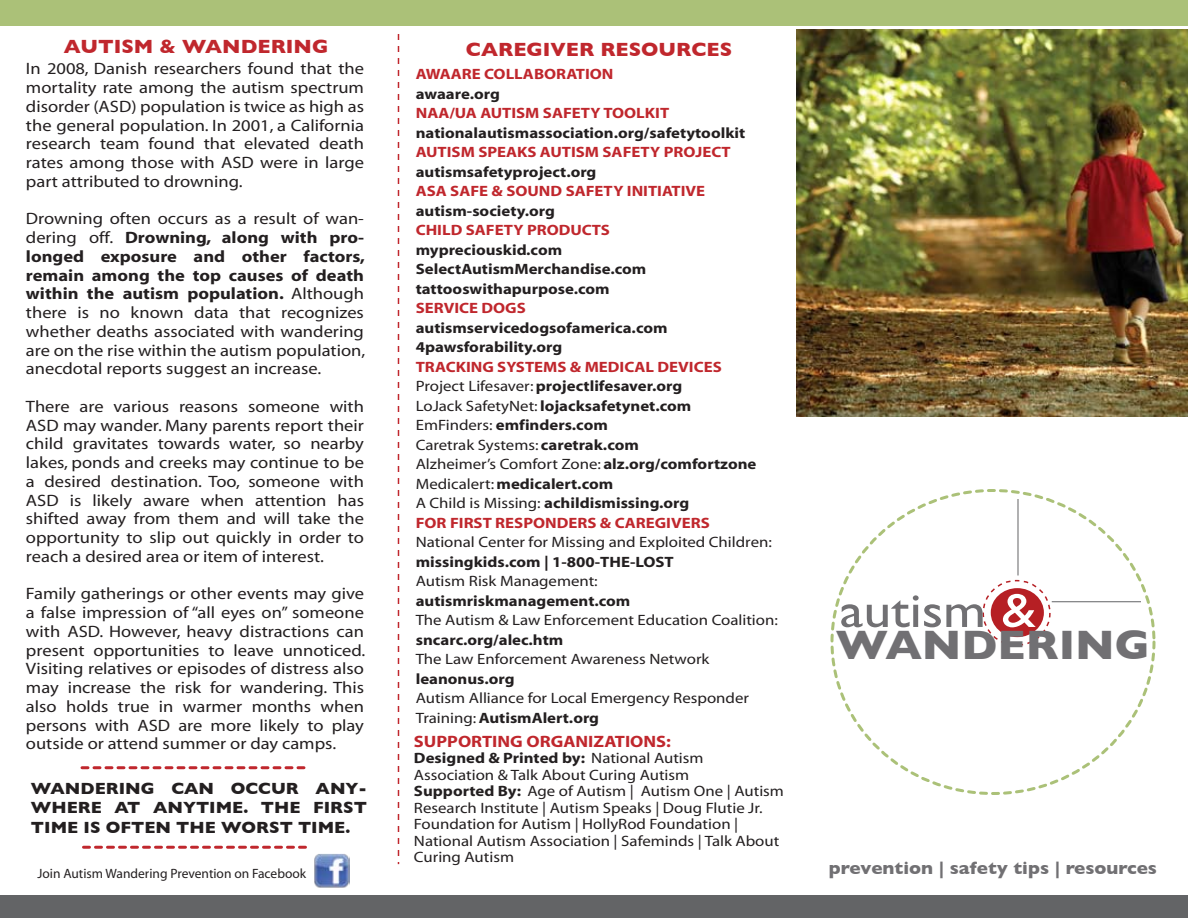
<style>
.page{position:relative;width:1188px;height:918px;background:#fff}
.page>*{position:absolute;margin:0;border:0;box-sizing:border-box;transform-origin:0 0}
.t1{font:49.5px "Gill Sans";color:#717073;scale:1.12 1}
.t2{font:700 42px "Gill Sans";color:#717073;scale:1.05 1}
.t3{font:700 19.5px "Gill Sans";color:#c0272d;scale:1.05 1}
.t4{font:700 18px "Gill Sans";color:#717073;scale:1.05 1}
.t5{font:16.5px/18.8px "Myriad";color:#231f20;text-align:justify;scale:1.12 1}
.t6{font:700 16.5px/19.5px "Gill Sans";color:#231f20;text-align:justify;scale:1.05 1}
.t7{font:700 16.5px "Myriad";color:#c0272d;scale:1.12 1}
.t8{font:700 15px/19.5px "Myriad";color:#231f20;scale:1.12 1}
.t9{font:15px/16.5px "Myriad";color:#231f20;scale:1.12 1}
.t10{font:13.5px "Myriad";color:#231f20}
.s1{font-weight:700}
.s2{color:#c0272d}
.s3{font-weight:400}
.s4{color:#fff}
</style>
<div class="page">
<svg style="left:82px;top:766px;width:224px;height:3px"></svg>
<div style="left:991px;top:588px;width:53px;height:49px;background:#b61f24;border-radius:50%"></div>
<div style="left:983px;top:580px;width:68px;height:66px;border:2px dashed #b61f24;border-radius:50%"></div>
<hr style="left:1018px;top:499px;width:1px;height:76px;background:#636466">
<hr style="left:1052px;top:601px;width:89px;height:1px;background:#636466">
<svg style="left:398px;top:34px;width:1px;height:830px"></svg>
<div style="left:0;top:0;width:1188px;height:26px;background:#abc178"></div>
<svg style="left:83px;top:846px;width:224px;height:3px"></svg>
<div style="left:0;top:895px;width:1188px;height:23px;background:#636466"></div>
<img style="left:314px;top:854px;width:36px;height:34px">
<img style="left:797px;top:30px;width:391px;height:386px">
<p class="t3" style="left:64px;top:35px;width:253px">AUTISM &amp; WANDERING</p>
<p class="t5" style="left:26px;top:60px;width:303px">In 2008, Danish researchers found that the mortality rate among the autism spectrum disorder (ASD) population is twice as high as the general population. In 2001, a California research team found that elevated death rates among those with ASD were in large part attributed to drowning.</p>
<p class="t5" style="left:26px;top:210px;width:304px">Drowning often occurs as a result of wan&shy;dering off. <span class="s1">Drowning, along with pro&shy;longed exposure and other factors, remain among the top causes of death within the autism population.</span> Although there is no known data that recognizes whether deaths associated with wandering are on the rise within the autism population, anecdotal reports suggest an increase.</p>
<p class="t5" style="left:26px;top:398px;width:303px">There are various reasons someone with ASD may wander. Many parents report their child gravitates towards water, so nearby lakes, ponds and creeks may continue to be a desired destination. Too, someone with ASD is likely aware when attention has shifted away from them and will take the opportunity to slip out quickly in order to reach a desired area or item of interest.</p>
<p class="t5" style="left:26px;top:585px;width:305px">Family gatherings or other events may give a false impression of “all eyes on” someone with ASD. However, heavy distractions can present opportunities to leave unnoticed.<br>Visiting relatives or episodes of distress also may increase the risk for wandering. This also holds true in warmer months when persons with ASD are more likely to play outside or attend summer or day camps.</p>
<p class="t6" style="left:31px;top:778px;width:322px">WANDERING CAN OCCUR ANY-WHERE AT ANYTIME. THE FIRST TIME IS OFTEN THE WORST TIME.</p>
<p class="t10" style="left:38px;top:866px;width:270px">Join Autism Wandering Prevention on Facebook</p>
<p class="t3" style="left:466px;top:38px;width:255px">CAREGIVER RESOURCES</p>
<p class="t8" style="left:416px;top:65px;width:325px"><span class="s2">AWAARE COLLABORATION<br></span>awaare.org<br><span class="s2">NAA/UA AUTISM SAFETY TOOLKIT </span>nationalautismassociation.org/safetytoolkit<br><span class="s2">AUTISM SPEAKS AUTISM SAFETY PROJECT </span>autismsafetyproject.org<br><span class="s2">ASA SAFE &amp; SOUND SAFETY INITIATIVE </span>autism-society.org<br><span class="s2">CHILD SAFETY PRODUCTS<br></span>mypreciouskid.com<br>SelectAutismMerchandise.com tattooswithapurpose.com<br><span class="s2">SERVICE DOGS </span>autismservicedogsofamerica.com<br>4pawsforability.org<br><span class="s2">TRACKING SYSTEMS &amp; MEDICAL DEVICES<br></span><span class="s3">Project Lifesaver:</span> projectlifesaver.org<br><span class="s3">LoJack SafetyNet:</span> lojacksafetynet.com<br><span class="s3">EmFinders:</span> emfinders.com<br><span class="s3">Caretrak Systems:</span> caretrak.com<br><span class="s3">Alzheimer’s Comfort Zone:</span> alz.org/comfortzone<br><span class="s3">Medicalert:</span> medicalert.com<br><span class="s3">A Child is Missing:</span> achildismissing.org<br><span class="s2">FOR FIRST RESPONDERS &amp; CAREGIVERS<br></span><span class="s3">National Center for Missing and Exploited Children: </span>missingkids.com | 1-800-THE-LOST<br><span class="s3">Autism Risk Management: </span>autismriskmanagement.com<br><span class="s3">The Autism &amp; Law Enforcement Education Coalition: </span>sncarc.org/alec.htm<br><span class="s3">The Law Enforcement Awareness Network </span>leanonus.org<br><span class="s3">Autism Alliance for Local Emergency Responder<br>Training:</span> AutismAlert.org</p>
<p class="t7" style="left:414px;top:733px;width:231px">SUPPORTING ORGANIZATIONS:</p>
<p class="t9" style="left:414px;top:751px;width:332px"><span class="s1">Designed &amp; Printed by:</span> National Autism Association &amp; Talk About Curing Autism<br><span class="s1">Supported By:</span> Age of Autism | Autism One | Autism Research Institute | Autism Speaks | Doug Flutie Jr.<br>Foundation for Autism | HollyRod Foundation | National Autism Association | Safeminds | Talk About Curing Autism</p>
<p class="t1" style="left:840px;top:582px;width:177px">autism <span class="s4">&amp;</span></p>
<p class="t2" style="left:836px;top:620px;width:301px">WANDERING</p>
<p class="t4" style="left:829px;top:857px;width:314px">prevention | safety tips | resources</p>
</div>
